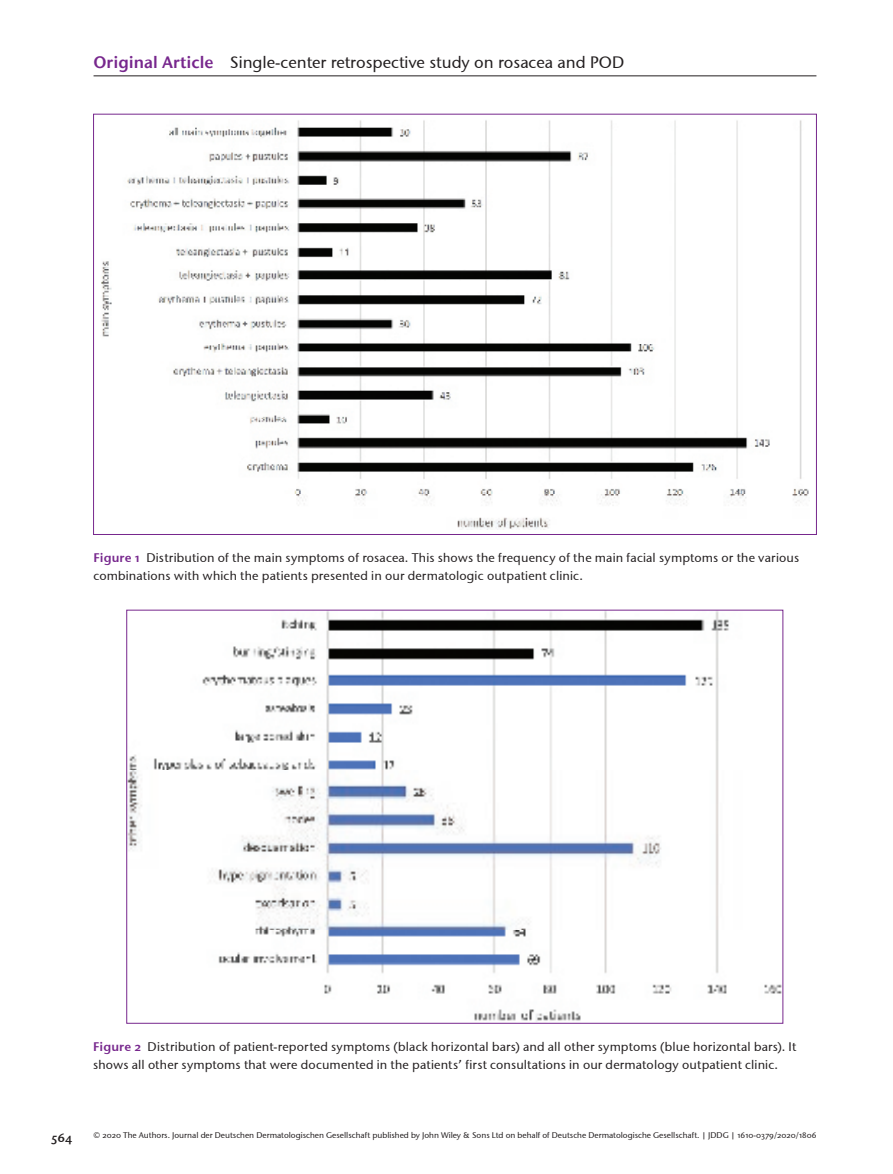
<style>
.page{position:relative;width:893px;height:1174px;background:#fff}
.page>*{position:absolute;margin:0;border:0;box-sizing:border-box;transform-origin:0 0}
.t1{font:16.5px "Stone Sans OSITCTT Medium";color:#231f20}
.t2{font:12.45px/18.5px "Stone Sans OSITCTT Medium";letter-spacing:.015em;color:#231f20}
.t3{font:12.45px "Stone Sans Sem OSITCTT Semi";color:#231f20}
.t4{font:8.25px "Stone Sans OSITCTT Medium";color:#231f20}
.s1{font-family:"Stone Sans ITC Semi";color:#77278d}
.s2{font-family:"Stone Sans Sem OSITCTT Semi";color:#77278d}
</style>
<div class="page">
<hr style="left:94px;top:76px;width:722px;height:1px;background:#231f20">
<img style="left:101px;top:120px;width:708px;height:409px">
<img style="left:128px;top:612px;width:653px;height:409px">
<h1 class="t1" style="left:94px;top:52px;width:532px"><span class="s1">Original Article</span> Single-center retrospective study on rosacea and POD</h1>
<p class="t2" style="left:94px;top:548px;width:707px"><span class="s2">Figure 1</span> Distribution of the main symptoms of rosacea. This shows the frequency of the main facial symptoms or the various combinations with which the patients presented in our dermatologic outpatient clinic.</p>
<p class="t2" style="left:93px;top:1037px;width:705px"><span class="s2">Figure 2</span> Distribution of patient-reported symptoms (black horizontal bars) and all other symptoms (blue horizontal bars). It shows all other symptoms that were documented in the patients’ first consultations in our dermatology outpatient clinic.</p>
<p class="t3" style="left:51px;top:1130px;width:23px">564</p>
<p class="t4" style="left:94px;top:1130px;width:724px">© 2020 The Authors. Journal der Deutschen Dermatologischen Gesellschaft published by John Wiley &amp; Sons Ltd on behalf of Deutsche Dermatologische Gesellschaft. | JDDG | 1610-0379/2020/1806</p>
</div>
